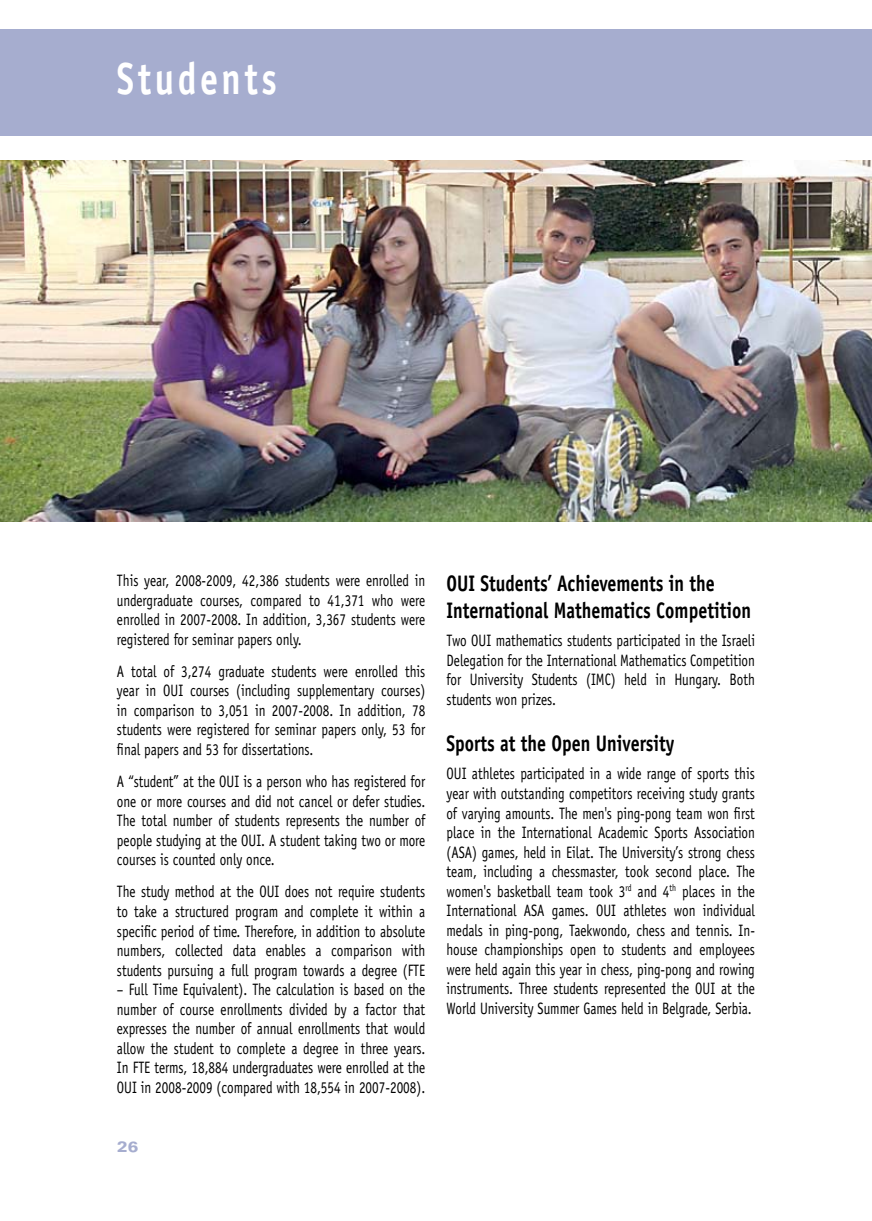
<style>
.page{position:relative;width:872px;height:1221px;background:#fff}
.page>*{position:absolute;margin:0;border:0;box-sizing:border-box;transform-origin:0 0}
.t1{font:700 45px "Officina Sans";letter-spacing:.1em;color:#fff;scale:.8 1}
.t2{font:700 22.5px/27px "Officina Sans";color:#000;scale:.8 1}
.t3{font:700 19.5px "Narkis Tam";color:#a6adcf}
.t4{font:16.5px/19.5px "Officina Sans";color:#000;text-align:justify;scale:.8 1}
</style>
<div class="page">
<div style="left:0;top:29px;width:872px;height:106px;background:#a6adcf"></div>
<img style="left:0;top:161px;width:872px;height:360px">
<h1 class="t1" style="left:117px;top:51px;width:201px">Students</h1>
<p class="t4" style="left:117px;top:570px;width:387px">This year, 2008-2009, 42,386 students were enrolled in undergraduate courses, compared to 41,371 who were enrolled in 2007-2008. In addition, 3,367 students were registered for seminar papers only.</p>
<p class="t4" style="left:117px;top:661px;width:387px">A total of 3,274 graduate students were enrolled this year in OUI courses (including supplementary courses) in comparison to 3,051 in 2007-2008. In addition, 78 students were registered for seminar papers only, 53 for final papers and 53 for dissertations.</p>
<p class="t4" style="left:117px;top:771px;width:387px">A “student” at the OUI is a person who has registered for one or more courses and did not cancel or defer studies.<br>The total number of students represents the number of people studying at the OUI. A student taking two or more courses is counted only once.</p>
<p class="t4" style="left:117px;top:882px;width:387px">The study method at the OUI does not require students to take a structured program and complete it within a specific period of time. Therefore, in addition to absolute numbers, collected data enables a comparison with students pursuing a full program towards a degree (FTE</p>
<p class="t4" style="left:117px;top:979px;width:387px">– Full Time Equivalent). The calculation is based on the number of course enrollments divided by a factor that expresses the number of annual enrollments that would allow the student to complete a degree in three years.<br>In FTE terms, 18,884 undergraduates were enrolled at the OUI in 2008-2009 (compared with 18,554 in 2007-2008).</p>
<p class="t3" style="left:117px;top:1137px;width:12px">26</p>
<h2 class="t2" style="left:446px;top:570px;width:382px">OUI Students’ Achievements in the<br>International Mathematics Competition</h2>
<p class="t4" style="left:446px;top:631px;width:387px">Two OUI mathematics students participated in the Israeli Delegation for the International Mathematics Competition for University Students (IMC) held in Hungary. Both students won prizes.</p>
<h2 class="t2" style="left:446px;top:730px;width:286px">Sports at the Open University</h2>
<p class="t4" style="left:446px;top:764px;width:387px">OUI athletes participated in a wide range of sports this year with outstanding competitors receiving study grants of varying amounts. The men's ping-pong team won first place in the International Academic Sports Association (ASA) games, held in Eilat. The University’s strong chess team, including a chessmaster, took second place. The women's basketball team took 3<sup>rd</sup> and 4<sup>th</sup> places in the International ASA games. OUI athletes won individual medals in ping-pong, Taekwondo, chess and tennis. In&shy;house championships open to students and employees were held again this year in chess, ping-pong and rowing instruments. Three students represented the OUI at the World University Summer Games held in Belgrade, Serbia.</p>
</div>
